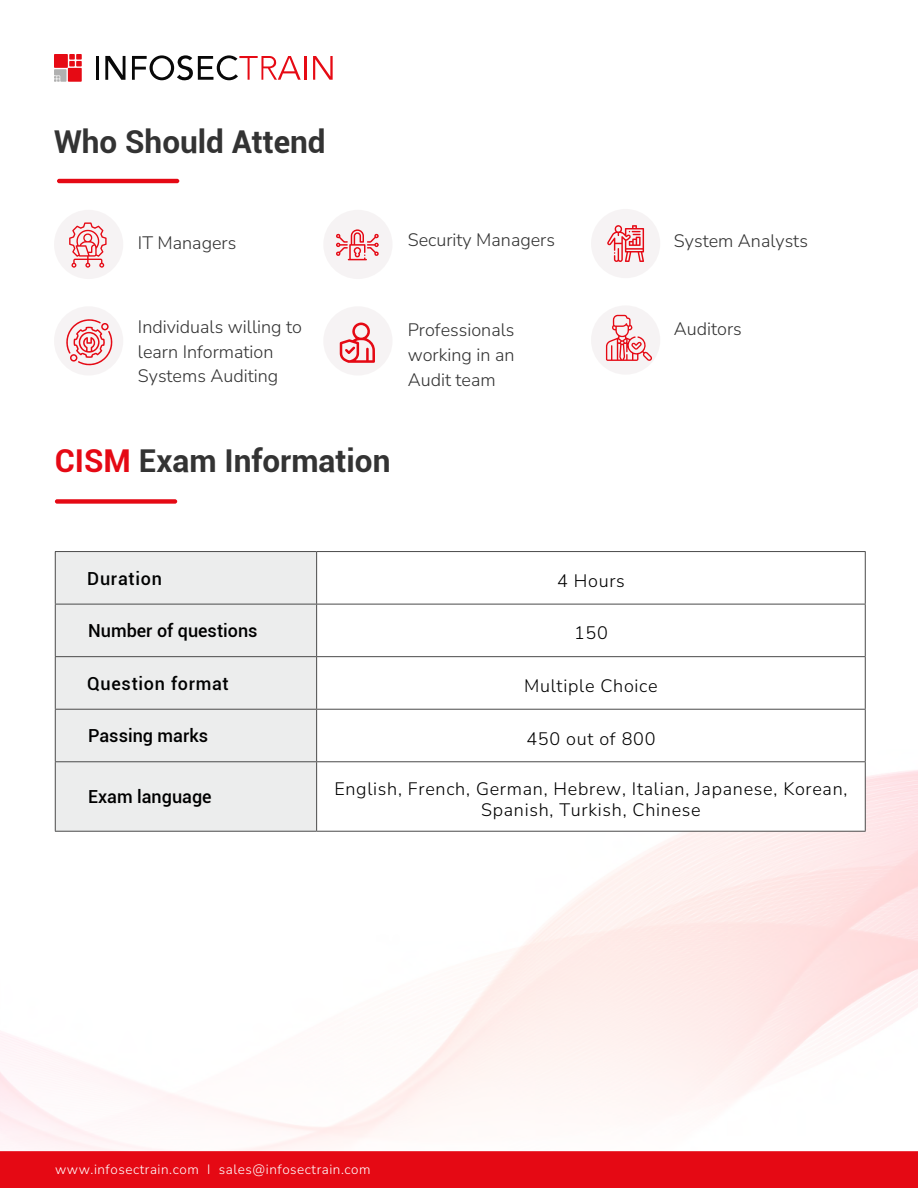
<style>
.page{position:relative;width:918px;height:1188px;background:#fff}
.page>*{position:absolute;margin:0;border:0;box-sizing:border-box;transform-origin:0 0}
.t1{font:700 31.5px "Roboto";color:#333}
.t2{font:200 18px/24.6px "Nunito Sans 12 pt";color:#333}
.t3{font:200 18px/21.6px "Nunito Sans 12 pt";letter-spacing:.04em;color:#000;text-align:center}
.t4{font:500 18px "Roboto";color:#000}
.t5{font:500 18px "Roboto";letter-spacing:.04em;color:#000101}
.t6{font:200 13.5px "Nunito Sans 12 pt";letter-spacing:.04em;color:#fff}
.s1{color:#e50914}
</style>
<div class="page">
<div style="left:0;top:1151px;width:918px;height:37px;background:#e50914"></div>
<svg style="left:54px;top:54px;width:28px;height:28px"></svg>
<hr style="left:96px;top:56px;width:3px;height:24px;background:#080808">
<svg style="left:105px;top:56px;width:20px;height:24px"></svg>
<svg style="left:132px;top:55px;width:169px;height:26px"></svg>
<hr style="left:304px;top:56px;width:2px;height:24px;background:#e60a14">
<svg style="left:313px;top:56px;width:20px;height:24px"></svg>
<div style="left:54px;top:210px;width:69px;height:69px;background:#f6f3f4;border-radius:50%"></div>
<div style="left:54px;top:306px;width:69px;height:70px;background:#f6f3f4;border-radius:50%"></div>
<div style="left:323px;top:210px;width:70px;height:69px;background:#f6f3f4;border-radius:50%"></div>
<div style="left:323px;top:306px;width:70px;height:70px;background:#f6f3f4;border-radius:50%"></div>
<div style="left:591px;top:209px;width:69px;height:69px;background:#f6f3f4;border-radius:50%"></div>
<div style="left:591px;top:305px;width:69px;height:70px;background:#f6f3f4;border-radius:50%"></div>
<hr style="left:57px;top:179px;width:122px;height:4px;background:#e50914;border-radius:2px">
<svg style="left:336px;top:229px;width:43px;height:31px"></svg>
<svg style="left:607px;top:225px;width:37px;height:37px"></svg>
<div style="left:55px;top:499px;width:122px;height:5px;background:#e50914;border-radius:2px"></div>
<div style="left:56px;top:552px;width:260px;height:279px;background:#eceded"></div>
<svg style="left:317px;top:552px;width:548px;height:279px"></svg>
<hr style="left:55px;top:551px;width:262px;height:1px;background:#4a4a4a">
<hr style="left:55px;top:552px;width:1px;height:52px;background:#4a4a4a">
<hr style="left:317px;top:551px;width:549px;height:1px;background:#4a4a4a">
<hr style="left:316px;top:552px;width:1px;height:52px;background:#4a4a4a">
<hr style="left:865px;top:552px;width:1px;height:52px;background:#4a4a4a">
<hr style="left:55px;top:604px;width:262px;height:1px;background:#4a4a4a">
<hr style="left:55px;top:604px;width:1px;height:52px;background:#4a4a4a">
<hr style="left:317px;top:604px;width:549px;height:1px;background:#4a4a4a">
<hr style="left:316px;top:604px;width:1px;height:52px;background:#4a4a4a">
<hr style="left:865px;top:604px;width:1px;height:52px;background:#4a4a4a">
<hr style="left:55px;top:656px;width:262px;height:1px;background:#4a4a4a">
<hr style="left:55px;top:657px;width:1px;height:52px;background:#4a4a4a">
<hr style="left:317px;top:656px;width:549px;height:1px;background:#4a4a4a">
<hr style="left:316px;top:657px;width:1px;height:52px;background:#4a4a4a">
<hr style="left:865px;top:657px;width:1px;height:52px;background:#4a4a4a">
<hr style="left:55px;top:709px;width:262px;height:1px;background:#4a4a4a">
<hr style="left:55px;top:710px;width:1px;height:51px;background:#4a4a4a">
<hr style="left:317px;top:709px;width:549px;height:1px;background:#4a4a4a">
<hr style="left:316px;top:710px;width:1px;height:51px;background:#4a4a4a">
<hr style="left:865px;top:710px;width:1px;height:51px;background:#4a4a4a">
<hr style="left:55px;top:761px;width:262px;height:1px;background:#4a4a4a">
<hr style="left:55px;top:762px;width:1px;height:69px;background:#4a4a4a">
<hr style="left:317px;top:761px;width:549px;height:1px;background:#4a4a4a">
<hr style="left:316px;top:762px;width:1px;height:69px;background:#4a4a4a">
<hr style="left:865px;top:762px;width:1px;height:69px;background:#4a4a4a">
<hr style="left:55px;top:831px;width:262px;height:1px;background:#4a4a4a">
<hr style="left:317px;top:831px;width:549px;height:1px;background:#4a4a4a">
<svg style="left:69px;top:222px;width:38px;height:46px"></svg>
<svg style="left:66px;top:319px;width:47px;height:47px"></svg>
<svg style="left:340px;top:323px;width:35px;height:40px"></svg>
<svg style="left:606px;top:315px;width:46px;height:46px"></svg>
<h1 class="t1" style="left:54px;top:120px;width:273px">Who Should Attend</h1>
<p class="t2" style="left:138px;top:230px;width:100px">IT Managers</p>
<p class="t2" style="left:408px;top:227px;width:149px">Security Managers</p>
<p class="t2" style="left:138px;top:314px;width:166px">Individuals willing to learn Information<br>Systems Auditing</p>
<p class="t2" style="left:408px;top:317px;width:108px;text-align:justify">Professionals working in an Audit team</p>
<h1 class="t1" style="left:55px;top:439px;width:337px"><span class="s1">CISM</span> Exam Information</h1>
<p class="t2" style="left:674px;top:228px;width:135px">System Analysts</p>
<p class="t2" style="left:674px;top:316px;width:69px">Auditors</p>
<p class="t5" style="left:87px;top:566px;width:76px">Duration</p>
<p class="t3" style="left:557px;top:569px;width:69px">4 Hours</p>
<p class="t4" style="left:88px;top:618px;width:171px">Number of questions</p>
<p class="t3" style="left:574px;top:622px;width:35px">150</p>
<p class="t5" style="left:87px;top:671px;width:143px">Question format</p>
<p class="t3" style="left:524px;top:674px;width:135px">Multiple Choice</p>
<p class="t4" style="left:88px;top:723px;width:121px">Passing marks</p>
<p class="t3" style="left:526px;top:727px;width:131px">450 out of 800</p>
<p class="t4" style="left:88px;top:784px;width:125px">Exam language</p>
<p class="t3" style="left:334px;top:777px;width:515px">English, French, German, Hebrew, Italian, Japanese, Korean,<br>Spanish, Turkish, Chinese</p>
<p class="t6" style="left:55px;top:1160px;width:317px">www.infosectrain.com I sales@infosectrain.com</p>
</div>
